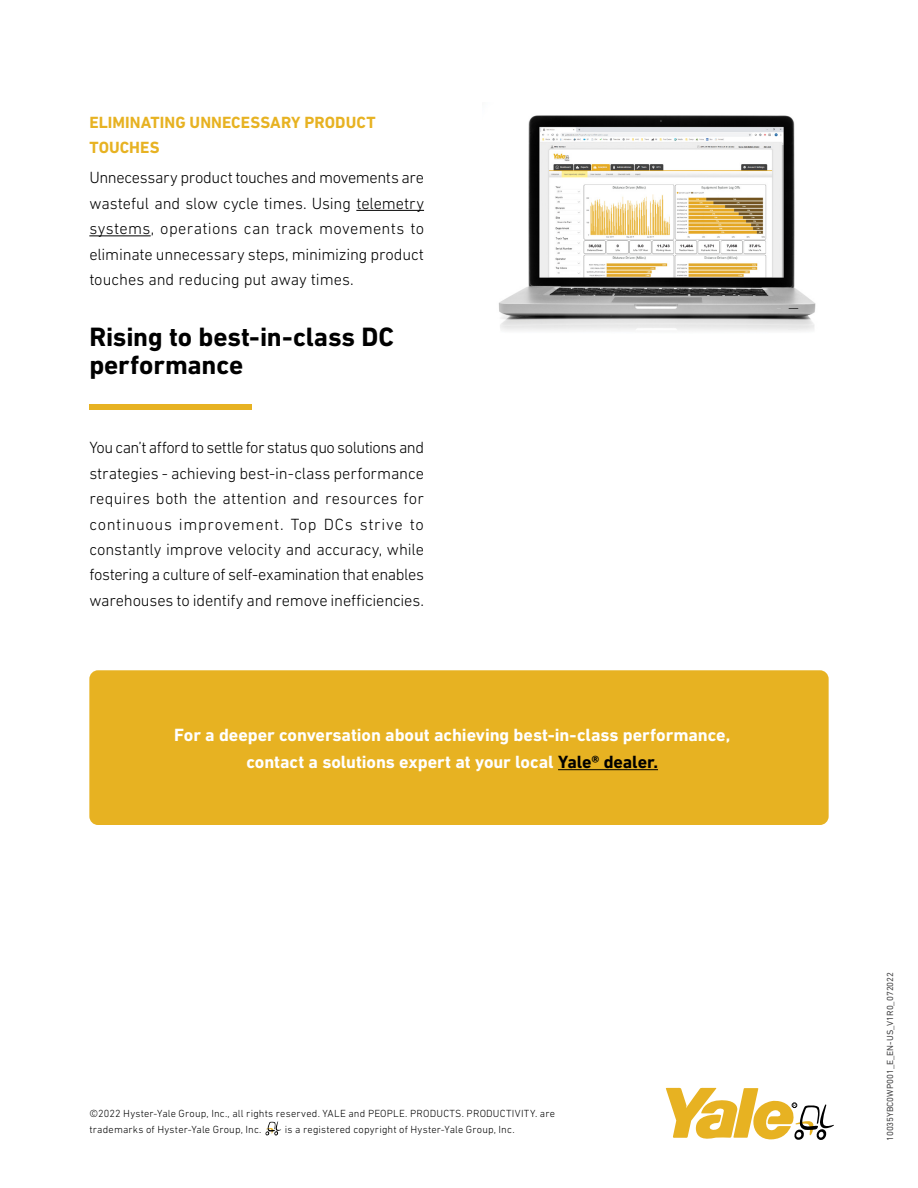
<style>
.page{position:relative;width:918px;height:1188px;background:#fff}
.page>*{position:absolute;margin:0;border:0;box-sizing:border-box;transform-origin:0 0}
.t1{font:700 27px/28.5px "DIN Next LT Pro";letter-spacing:-.005em;color:#000}
.t2{font:700 18px/27px "DIN Next LT Pro";letter-spacing:-.005em;color:#fff;text-align:center}
.t3{font:300 16.5px/25.5px "DIN Next LT Pro";letter-spacing:-.01em;color:#000;text-align:justify}
.t4{font:700 16.5px/25.5px "DIN Next LT Pro";letter-spacing:.005em;color:#e7b222}
.t5{font:300 10.5px/16.5px "DIN Next LT Pro";letter-spacing:.02em;color:#000}
.t6{font:9px "DIN Next LT Pro";color:#474748}
.s1{color:#000}
</style>
<div class="page">
<svg style="left:266px;top:1121px;width:15px;height:15px"></svg>
<div style="left:89px;top:670px;width:740px;height:155px;background:#e7b222;border-radius:9px"></div>
<hr style="left:558px;top:769px;width:100px;height:1px;background:#000">
<div style="left:89px;top:405px;width:163px;height:5px;background:#e7b222"></div>
<img style="left:498px;top:115px;width:318px;height:216px">
<svg style="left:666px;top:1088px;width:168px;height:52px"></svg>
<hr style="left:356px;top:210px;width:68px;height:1px;background:#000">
<hr style="left:89px;top:235px;width:62px;height:1px;background:#000">
<p class="t4" style="left:89px;top:109px;width:288px">ELIMINATING UNNECESSARY PRODUCT<br>TOUCHES</p>
<p class="t3" style="left:89px;top:165px;width:336px">Unnecessary product touches and movements are wasteful and slow cycle times. Using telemetry systems, operations can track movements to eliminate unnecessary steps, minimizing product touches and reducing put away times.</p>
<h1 class="t1" style="left:89px;top:322px;width:306px">Rising to best-in-class DC performance</h1>
<p class="t3" style="left:89px;top:435px;width:336px">You can’t afford to settle for status quo solutions and strategies - achieving best-in-class performance requires both the attention and resources for continuous improvement. Top DCs strive to constantly improve velocity and accuracy, while fostering a culture of self-examination that enables warehouses to identify and remove inefficiencies.</p>
<p class="t2" style="left:174px;top:721px;width:558px">For a deeper conversation about achieving best-in-class performance, contact a solutions expert at your local <span class="s1">Yale® dealer.</span></p>
<p class="t5" style="left:89px;top:1105px;width:467px">©2022 Hyster-Yale Group, Inc., all rights reserved. YALE and PEOPLE. PRODUCTS. PRODUCTIVITY. are trademarks of Hyster-Yale Group, Inc.</p>
<p class="t5" style="left:285px;top:1121px;width:231px">is a registered copyright of Hyster-Yale Group, Inc.</p>
<p class="t6" style="left:885px;top:1141px;width:171px;rotate:-90deg">10035YBC0WP001_E_EN-US_V1R0_072022</p>
</div>
